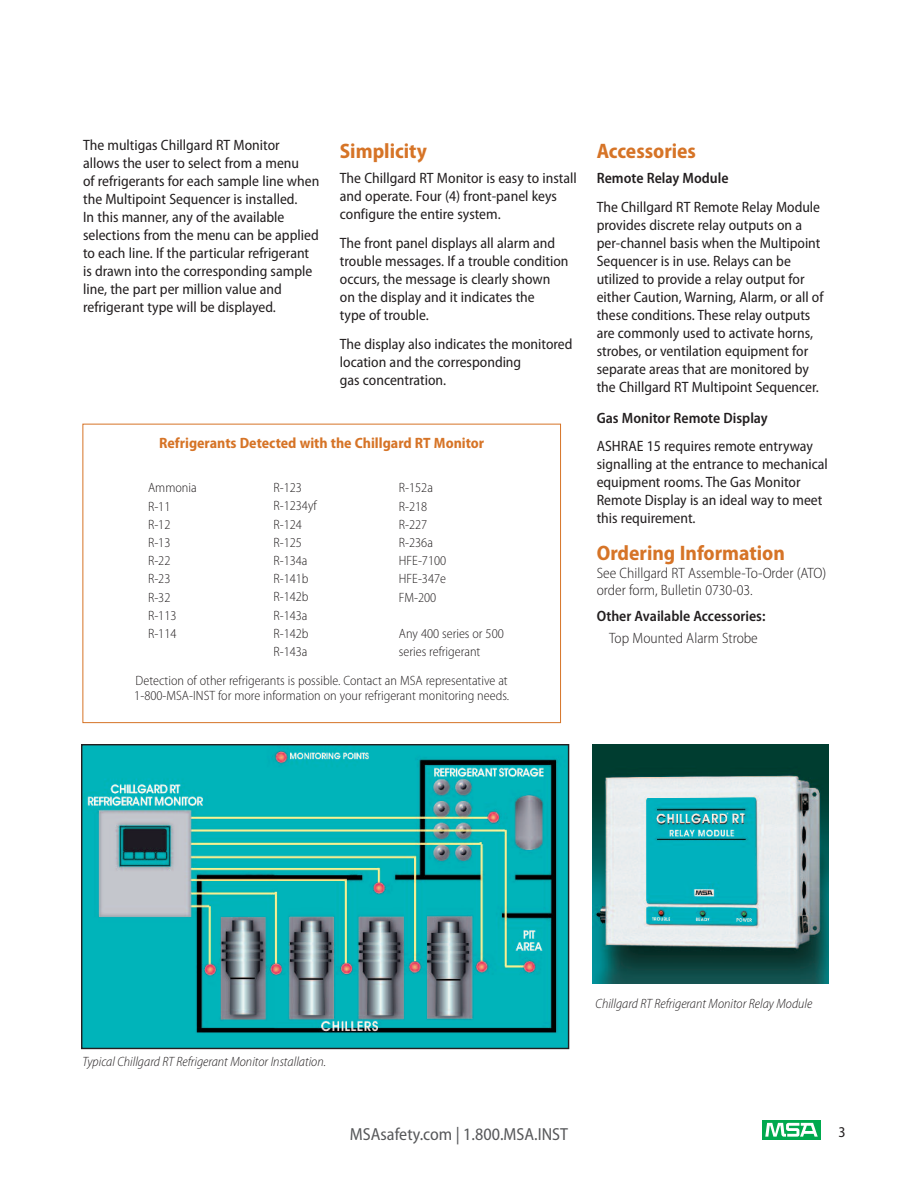
<style>
.page{position:relative;width:918px;height:1188px;background:#fff}
.page>*{position:absolute;margin:0;border:0;box-sizing:border-box;transform-origin:0 0}
.t1{font:700 semi-condensed 21px "Myriad Pro";color:#d67427}
.t2{font:semi-condensed 17.4px "Myriad Pro";color:#57585a}
.t3{font:semi-condensed 15px/18px "Myriad Pro";color:#231f20}
.t4{font:300 semi-condensed 15px/16.5px "Myriad Pro";color:#231f20}
.t5{font:600 semi-condensed 15px "Myriad Pro";color:#231f20}
.t6{font:700 semi-condensed 15px "Myriad Pro";color:#d67427}
.t7{font:300 semi-condensed 13.5px/18.1px "Myriad Pro";color:#231f20}
.t8{font:italic 300 semi-condensed 13.5px "Myriad Pro";color:#231f20}
</style>
<div class="page">
<img style="left:83px;top:746px;width:484px;height:301px">
<div style="left:81px;top:744px;width:488px;height:305px;border:1px solid #231f20"></div>
<img style="left:593px;top:744px;width:235px;height:239px">
<div style="left:82px;top:424px;width:479px;height:299px;border:1px solid #d67427"></div>
<div style="left:762px;top:1120px;width:59px;height:19px;background:#00a94e"></div>
<svg style="left:765px;top:1123px;width:53px;height:14px"></svg>
<p class="t3" style="left:83px;top:137px;width:238px">The multigas Chillgard RT Monitor allows the user to select from a menu<br>of refrigerants for each sample line when the Multipoint Sequencer is installed.<br>In this manner, any of the available selections from the menu can be applied to each line. If the particular refrigerant is drawn into the corresponding sample line, the part per million value and refrigerant type will be displayed.</p>
<h1 class="t1" style="left:340px;top:144px;width:88px">Simplicity</h1>
<p class="t3" style="left:340px;top:171px;width:238px">The Chillgard RT Monitor is easy to install and operate. Four (4) front-panel keys configure the entire system.</p>
<p class="t3" style="left:340px;top:235px;width:230px">The front panel displays all alarm and trouble messages. If a trouble condition occurs, the message is clearly shown on the display and it indicates the<br>type of trouble.</p>
<p class="t3" style="left:340px;top:336px;width:234px">The display also indicates the monitored location and the corresponding<br>gas concentration.</p>
<p class="t6" style="left:159px;top:437px;width:327px">Refrigerants Detected with the Chillgard RT Monitor</p>
<p class="t7" style="left:148px;top:480px;width:50px">Ammonia<br>R-11<br>R-12<br>R-13<br>R-22<br>R-23<br>R-32<br>R-113<br>R-114</p>
<p class="t7" style="left:273px;top:480px;width:45px">R-123<br>R-1234yf<br>R-124<br>R-125<br>R-134a<br>R-141b<br>R-142b<br>R-143a<br>R-142b<br>R-143a</p>
<p class="t7" style="left:399px;top:480px;width:49px">R-152a<br>R-218<br>R-227<br>R-236a<br>HFE-7100<br>HFE-347e<br>FM-200</p>
<p class="t7" style="left:399px;top:625px;width:106px">Any 400 series or 500 series refrigerant</p>
<p class="t7" style="left:134px;top:675px;width:376px;line-height:15px">Detection of other refrigerants is possible. Contact an MSA representative at<br>1-800-MSA-INST for more information on your refrigerant monitoring needs.</p>
<h1 class="t1" style="left:597px;top:144px;width:101px">Accessories</h1>
<p class="t5" style="left:597px;top:173px;width:133px">Remote Relay Module</p>
<p class="t3" style="left:597px;top:199px;width:228px">The Chillgard RT Remote Relay Module provides discrete relay outputs on a per-channel basis when the Multipoint Sequencer is in use. Relays can be utilized to provide a relay output for either Caution, Warning, Alarm, or all of these conditions. These relay outputs are commonly used to activate horns, strobes, or ventilation equipment for separate areas that are monitored by the Chillgard RT Multipoint Sequencer.</p>
<p class="t5" style="left:597px;top:412px;width:173px">Gas Monitor Remote Display</p>
<p class="t3" style="left:597px;top:438px;width:233px">ASHRAE 15 requires remote entryway signalling at the entrance to mechanical equipment rooms. The Gas Monitor Remote Display is an ideal way to meet this requirement.</p>
<h1 class="t1" style="left:597px;top:545px;width:190px">Ordering Information</h1>
<p class="t4" style="left:597px;top:566px;width:231px">See Chillgard RT Assemble-To-Order (ATO) order form, Bulletin 0730-03.</p>
<p class="t5" style="left:597px;top:610px;width:170px">Other Available Accessories:</p>
<p class="t4" style="left:609px;top:630px;width:150px">Top Mounted Alarm Strobe</p>
<p class="t8" style="left:82px;top:1057px;width:245px">Typical Chillgard RT Refrigerant Monitor Installation.</p>
<p class="t8" style="left:596px;top:998px;width:218px">Chillgard RT Refrigerant Monitor Relay Module</p>
<p class="t2" style="left:350px;top:1128px;width:220px">MSAsafety.com | 1.800.MSA.INST</p>
<p class="t3" style="left:838px;top:1124px;width:9px">3</p>
</div>
